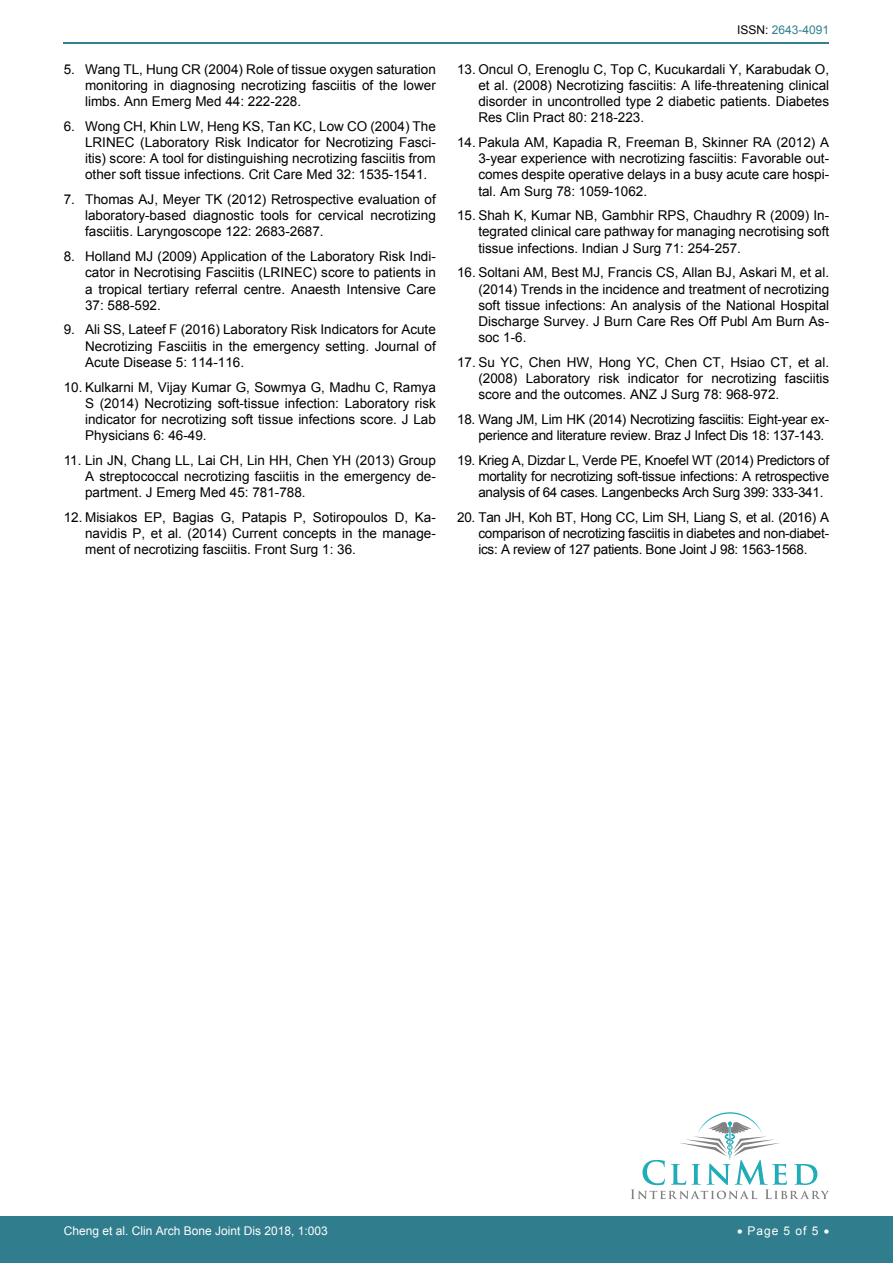
<style>
.page{position:relative;width:893px;height:1263px;background:#fff}
.page>*{position:absolute;margin:0;border:0;box-sizing:border-box;transform-origin:0 0}
.t1{font:13.5px/16.2px "Arial";color:#000;text-align:justify}
.t2{font:13.5px/16.2px "Arial";letter-spacing:-.02em;color:#000}
.t3{font:12px "Arial";color:#fff}
.t4{font:12px "Arial";color:#30808d}
.s1{color:#000}
</style>
<div class="page">
<hr style="left:64px;top:43px;width:765px;height:1px;background:#30808d">
<div style="left:0;top:1216px;width:893px;height:47px;background:#307d8d"></div>
<svg style="left:631px;top:1112px;width:198px;height:87px"></svg>
<p class="t1" style="left:85px;top:61px;width:352px;text-indent:-21px">5. Wang TL, Hung CR (2004) Role of tissue oxygen saturation monitoring in diagnosing necrotizing fasciitis of the lower limbs. Ann Emerg Med 44: 222-228.</p>
<p class="t1" style="left:85px;top:118px;width:352px;text-indent:-21px">6. Wong CH, Khin LW, Heng KS, Tan KC, Low CO (2004) The LRINEC (Laboratory Risk Indicator for Necrotizing Fasci&shy;itis) score: A tool for distinguishing necrotizing fasciitis from other soft tissue infections. Crit Care Med 32: 1535-1541.</p>
<p class="t1" style="left:85px;top:191px;width:352px;text-indent:-21px">7. Thomas AJ, Meyer TK (2012) Retrospective evaluation of laboratory-based diagnostic tools for cervical necrotizing fasciitis. Laryngoscope 122: 2683-2687.</p>
<p class="t1" style="left:85px;top:248px;width:352px;text-indent:-21px">8. Holland MJ (2009) Application of the Laboratory Risk Indi&shy;cator in Necrotising Fasciitis (LRINEC) score to patients in a tropical tertiary referral centre. Anaesth Intensive Care 37: 588-592.</p>
<p class="t1" style="left:85px;top:322px;width:352px;text-indent:-21px">9. Ali SS, Lateef F (2016) Laboratory Risk Indicators for Acute Necrotizing Fasciitis in the emergency setting. Journal of Acute Disease 5: 114-116.</p>
<p class="t1" style="left:85px;top:379px;width:352px;text-indent:-21px">10. Kulkarni M, Vijay Kumar G, Sowmya G, Madhu C, Ramya S (2014) Necrotizing soft-tissue infection: Laboratory risk indicator for necrotizing soft tissue infections score. J Lab Physicians 6: 46-49.</p>
<p class="t1" style="left:85px;top:452px;width:352px;text-indent:-21px">11. Lin JN, Chang LL, Lai CH, Lin HH, Chen YH (2013) Group A streptococcal necrotizing fasciitis in the emergency de&shy;partment. J Emerg Med 45: 781-788.</p>
<p class="t1" style="left:85px;top:509px;width:352px;text-indent:-21px">12. Misiakos EP, Bagias G, Patapis P, Sotiropoulos D, Ka&shy;navidis P, et al. (2014) Current concepts in the manage&shy;ment of necrotizing fasciitis. Front Surg 1: 36.</p>
<p class="t4" style="left:737px;top:22px;width:94px"><span class="s1">ISSN:</span> 2643-4091</p>
<p class="t1" style="left:478px;top:61px;width:352px;text-indent:-21px">13. Oncul O, Erenoglu C, Top C, Kucukardali Y, Karabudak O, et al. (2008) Necrotizing fasciitis: A life-threatening clinical disorder in uncontrolled type 2 diabetic patients. Diabetes Res Clin Pract 80: 218-223.</p>
<p class="t1" style="left:478px;top:134px;width:352px;text-indent:-21px">14. Pakula AM, Kapadia R, Freeman B, Skinner RA (2012) A 3-year experience with necrotizing fasciitis: Favorable out&shy;comes despite operative delays in a busy acute care hospi&shy;tal. Am Surg 78: 1059-1062.</p>
<p class="t1" style="left:478px;top:208px;width:352px;text-indent:-21px">15. Shah K, Kumar NB, Gambhir RPS, Chaudhry R (2009) In&shy;tegrated clinical care pathway for managing necrotising soft tissue infections. Indian J Surg 71: 254-257.</p>
<p class="t1" style="left:478px;top:265px;width:352px;text-indent:-21px">16. Soltani AM, Best MJ, Francis CS, Allan BJ, Askari M, et al. (2014) Trends in the incidence and treatment of necrotizing soft tissue infections: An analysis of the National Hospital Discharge Survey. J Burn Care Res Off Publ Am Burn As&shy;soc 1-6.</p>
<p class="t1" style="left:478px;top:354px;width:352px;text-indent:-21px">17. Su YC, Chen HW, Hong YC, Chen CT, Hsiao CT, et al. (2008) Laboratory risk indicator for necrotizing fasciitis score and the outcomes. ANZ J Surg 78: 968-972.</p>
<p class="t2" style="left:478px;top:411px;width:352px;text-indent:-21px">18. Wang JM, Lim HK (2014) Necrotizing fasciitis: Eight-year ex&shy;perience and literature review. Braz J Infect Dis 18: 137-143.</p>
<p class="t1" style="left:478px;top:452px;width:352px;text-indent:-21px">19. Krieg A, Dizdar L, Verde PE, Knoefel WT (2014) Predictors of mortality for necrotizing soft-tissue infections: A retrospective analysis of 64 cases. Langenbecks Arch Surg 399: 333-341.</p>
<p class="t1" style="left:478px;top:509px;width:352px;text-indent:-21px">20. Tan JH, Koh BT, Hong CC, Lim SH, Liang S, et al. (2016) A comparison of necrotizing fasciitis in diabetes and non-diabet&shy;ics: A review of 127 patients. Bone Joint J 98: 1563-1568.</p>
<p class="t3" style="left:64px;top:1223px;width:266px">Cheng et al. Clin Arch Bone Joint Dis 2018, 1:003</p>
<p class="t3" style="left:737px;top:1223px;width:94px">• Page 5 of 5 •</p>
</div>
